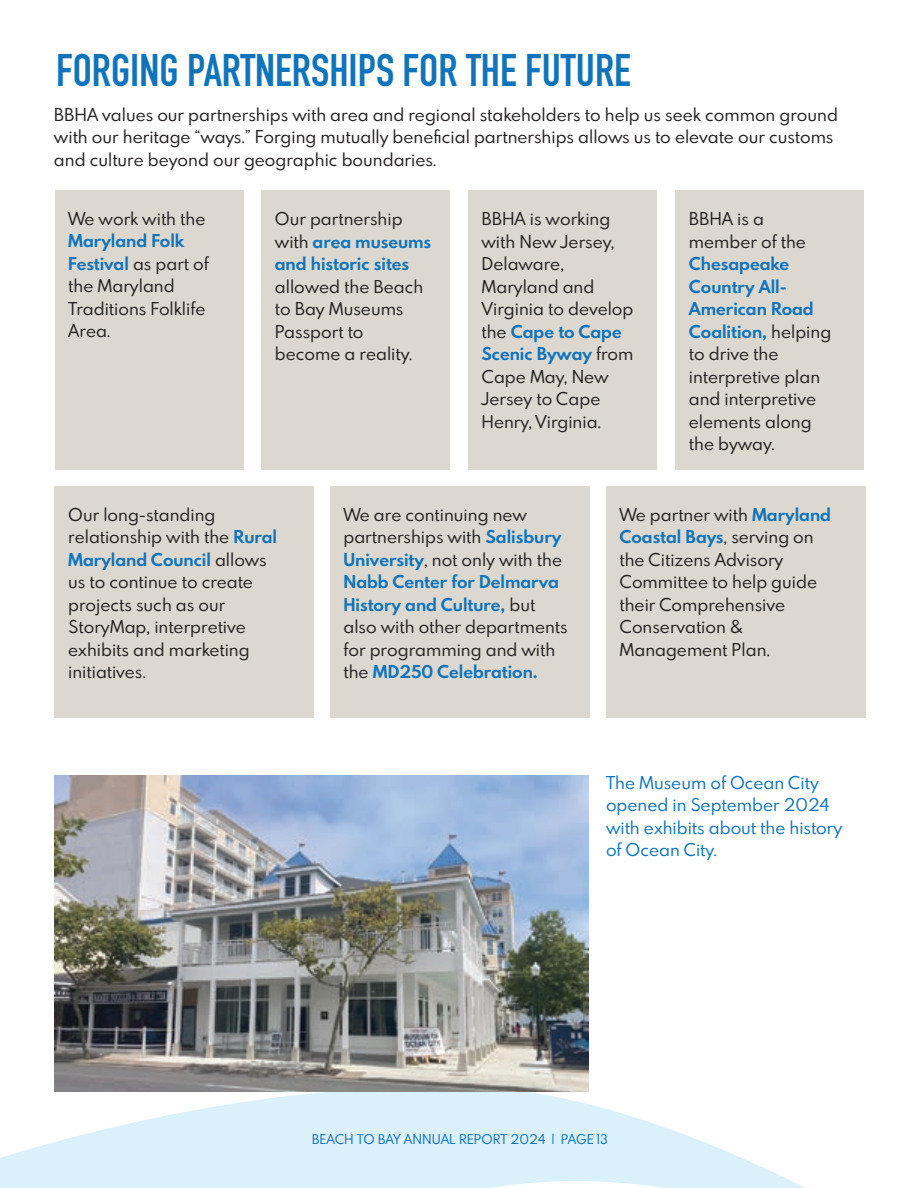
<style>
.page{position:relative;width:918px;height:1188px;background:#fff}
.page>*{position:absolute;margin:0;border:0;box-sizing:border-box;transform-origin:0 0}
.t1{font:700 45px "DIN Condensed";color:#1074bc}
.t2{font:15.75px/22.5px "Spartan MB";color:#231f20}
.t3{font:15.75px/22.5px "Spartan MB";color:#1074bc}
.t4{font:700 15.75px/22.5px "Spartan MB";color:#1074bc}
.t5{font:12px "Spartan MB";color:#1074bc}
.s1{font-weight:700;color:#1074bc}
.s2{font-weight:400;color:#231f20}
</style>
<div class="page">
<svg style="left:0;top:944px;width:805px;height:244px"></svg>
<div style="left:55px;top:190px;width:188px;height:280px;background:#dcd8cf"></div>
<div style="left:55px;top:486px;width:259px;height:231px;background:#dcd8cf"></div>
<div style="left:330px;top:486px;width:259px;height:231px;background:#dcd8cf"></div>
<div style="left:606px;top:486px;width:259px;height:231px;background:#dcd8cf"></div>
<div style="left:261px;top:190px;width:189px;height:280px;background:#dcd8cf"></div>
<div style="left:468px;top:190px;width:189px;height:280px;background:#dcd8cf"></div>
<div style="left:675px;top:190px;width:189px;height:280px;background:#dcd8cf"></div>
<img style="left:55px;top:775px;width:533px;height:317px">
<h1 class="t1" style="left:56px;top:40px;width:576px">FORGING PARTNERSHIPS FOR THE FUTURE</h1>
<p class="t2" style="left:54px;top:103px;width:786px">BBHA values our partnerships with area and regional stakeholders to help us seek common ground with our heritage “ways.” Forging mutually beneficial partnerships allows us to elevate our customs and culture beyond our geographic boundaries.</p>
<p class="t2" style="left:68px;top:207px;width:139px">We work with the</p>
<p class="t2" style="left:68px;top:229px;width:142px"><span class="s1">Maryland Folk<br>Festival</span> as part of the Maryland<br>Traditions Folklife<br>Area.</p>
<p class="t4" style="left:275px;top:207px;width:158px"><span class="s2">Our partnership with</span> area museums and historic sites</p>
<p class="t2" style="left:275px;top:275px;width:150px">allowed the Beach to Bay Museums<br>Passport to become a reality.</p>
<p class="t2" style="left:481px;top:207px;width:153px">BBHA is working with New Jersey,<br>Delaware,<br>Maryland and<br>Virginia to develop the <span class="s1">Cape to Cape<br>Scenic Byway</span> from<br>Cape May, New<br>Jersey to Cape<br>Henry, Virginia.</p>
<p class="t2" style="left:689px;top:207px;width:119px">BBHA is a member of the</p>
<p class="t2" style="left:689px;top:252px;width:144px"><span class="s1">Chesapeake<br>Country All-<br>American Road<br>Coalition,</span> helping to drive the interpretive plan and interpretive elements along the byway.</p>
<p class="t2" style="left:68px;top:503px;width:210px">Our long-standing relationship with the <span class="s1">Rural<br>Maryland Council</span> allows us to continue to create projects such as our<br>StoryMap, interpretive exhibits and marketing initiatives.</p>
<p class="t2" style="left:343px;top:503px;width:226px">We are continuing new partnerships with <span class="s1">Salisbury<br>University</span>, not only with the<br><span class="s1">Nabb Center for Delmarva<br>History and Culture,</span> but also with other departments for programming and with the <span class="s1">MD250 Celebration.</span></p>
<p class="t2" style="left:620px;top:503px;width:213px">We partner with <span class="s1">Maryland<br>Coastal Bays</span>, serving on the Citizens Advisory<br>Committee to help guide their Comprehensive<br>Conservation &amp;<br>Management Plan.</p>
<p class="t3" style="left:606px;top:771px;width:238px">The Museum of Ocean City opened in September 2024 with exhibits about the history of Ocean City.</p>
<p class="t5" style="left:312px;top:1130px;width:298px">BEACH TO BAY ANNUAL REPORT 2024 | PAGE 13</p>
</div>
